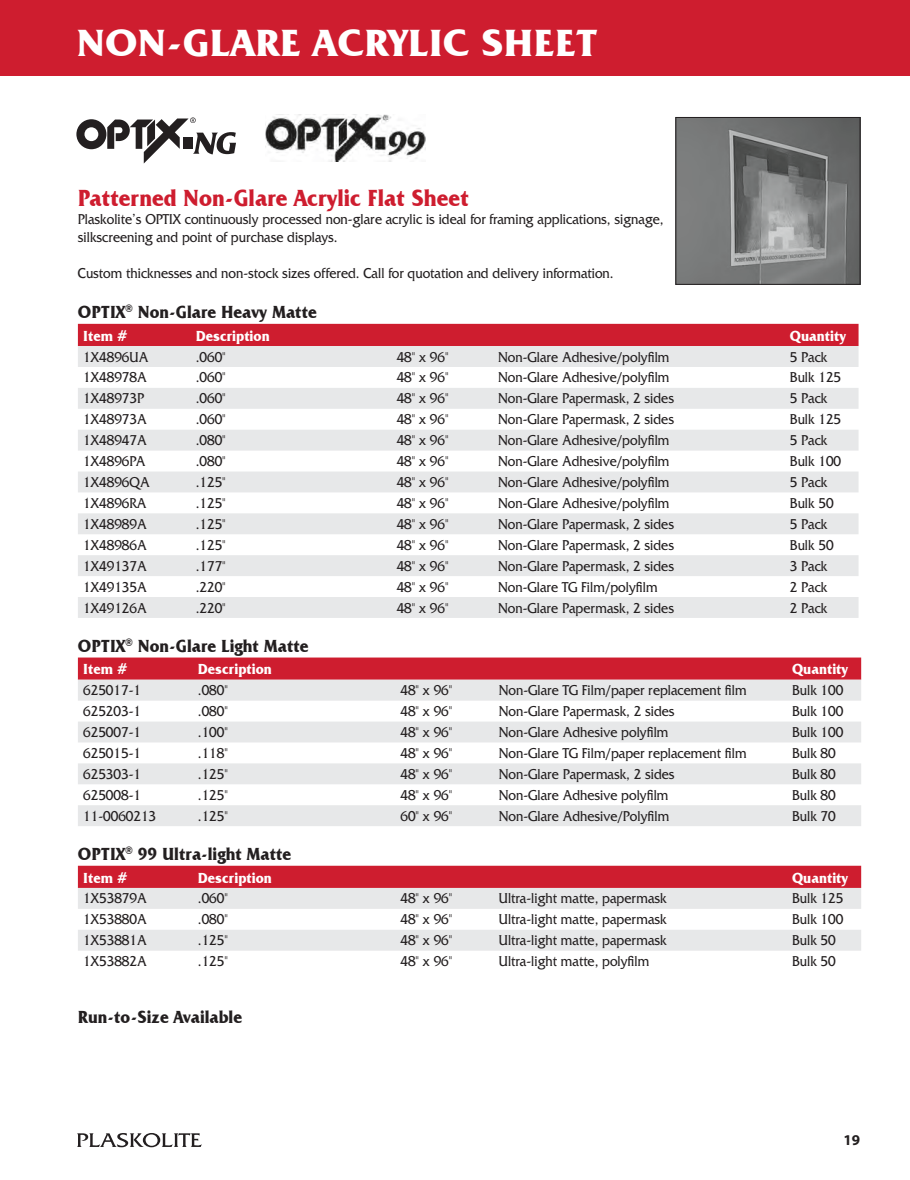
<style>
.page{position:relative;width:910px;height:1180px;background:#fff}
.page>*{position:absolute;margin:0;border:0;box-sizing:border-box;transform-origin:0 0}
.t1{font:700 39px "Friz Quadrata IT Cby BT";color:#fff}
.t2{font:700 24px "Friz Quadrata IT Cby BT";color:#ce1d2f;scale:.9 1}
.t3{font:700 18px "Friz Quadrata IT Cby BT";color:#231f20;scale:.9 1}
.t4{font:15px/18px "Friz Quadrata Std";color:#231f20;scale:.9 1}
.t5{font:700 15px "Friz Quadrata IT Cby BT";color:#fff;scale:.9 1}
.t6{font:700 15px "Myriad Pro";color:#231f20}
</style>
<div class="page">
<svg style="left:77px;top:1133px;width:125px;height:14px"></svg>
<div style="left:0;top:0;width:910px;height:75px;background:#ce1d2f"></div>
<div style="left:78px;top:324px;width:780px;height:22px;background:#ce1d2f"></div>
<svg style="left:78px;top:346px;width:780px;height:272px;fill:#e7e8e9"></svg>
<svg style="left:78px;top:657px;width:783px;height:23px;background:#cf2637"></svg>
<svg style="left:78px;top:680px;width:783px;height:146px;fill:#e7e8e9"></svg>
<div style="left:78px;top:866px;width:783px;height:22px;background:#ce1d2f"></div>
<svg style="left:78px;top:888px;width:783px;height:62px;fill:#e7e8e9"></svg>
<img style="left:677px;top:119px;width:181px;height:164px">
<div style="left:675px;top:117px;width:185px;height:168px;border:1px solid #231f20"></div>
<svg style="left:76px;top:117px;width:160px;height:46px"></svg>
<img style="left:266px;top:114px;width:160px;height:47px">
<h1 class="t1" style="left:76px;top:18px;width:523px">NON-GLARE ACRYLIC SHEET</h1>
<h2 class="t2" style="left:78px;top:183px;width:436px">Patterned Non-Glare Acrylic Flat Sheet</h2>
<p class="t4" style="left:78px;top:210px;width:652px">Plaskolite’s OPTIX continuously processed non-glare acrylic is ideal for framing applications, signage, silkscreening and point of purchase displays.</p>
<p class="t4" style="left:78px;top:264px;width:597px">Custom thicknesses and non-stock sizes offered. Call for quotation and delivery information.</p>
<p class="t3" style="left:78px;top:301px;width:267px">OPTIX<sup>®</sup> Non-Glare Heavy Matte</p>
<p class="t5" style="left:83px;top:326px;width:51px">Item #</p>
<p class="t5" style="left:196px;top:326px;width:84px">Description</p>
<p class="t5" style="left:790px;top:326px;width:64px">Quantity</p>
<p class="t4" style="left:83px;top:348px;width:74px">1X4896UA</p>
<p class="t4" style="left:196px;top:348px;width:35px">.060"</p>
<p class="t4" style="left:397px;top:348px;width:59px">48" x 96"</p>
<p class="t4" style="left:498px;top:348px;width:192px">Non-Glare Adhesive/polyfilm</p>
<p class="t4" style="left:790px;top:348px;width:43px">5 Pack</p>
<p class="t4" style="left:83px;top:369px;width:72px">1X48978A</p>
<p class="t4" style="left:196px;top:369px;width:35px">.060"</p>
<p class="t4" style="left:397px;top:369px;width:59px">48" x 96"</p>
<p class="t4" style="left:498px;top:369px;width:192px">Non-Glare Adhesive/polyfilm</p>
<p class="t4" style="left:790px;top:369px;width:58px">Bulk 125</p>
<p class="t4" style="left:83px;top:390px;width:69px">1X48973P</p>
<p class="t4" style="left:196px;top:390px;width:35px">.060"</p>
<p class="t4" style="left:397px;top:390px;width:59px">48" x 96"</p>
<p class="t4" style="left:498px;top:390px;width:197px">Non-Glare Papermask, 2 sides</p>
<p class="t4" style="left:790px;top:390px;width:43px">5 Pack</p>
<p class="t4" style="left:83px;top:410px;width:72px">1X48973A</p>
<p class="t4" style="left:196px;top:410px;width:35px">.060"</p>
<p class="t4" style="left:397px;top:410px;width:59px">48" x 96"</p>
<p class="t4" style="left:498px;top:410px;width:197px">Non-Glare Papermask, 2 sides</p>
<p class="t4" style="left:790px;top:410px;width:58px">Bulk 125</p>
<p class="t4" style="left:83px;top:431px;width:72px">1X48947A</p>
<p class="t4" style="left:196px;top:431px;width:35px">.080"</p>
<p class="t4" style="left:397px;top:431px;width:59px">48" x 96"</p>
<p class="t4" style="left:498px;top:431px;width:192px">Non-Glare Adhesive/polyfilm</p>
<p class="t4" style="left:790px;top:431px;width:43px">5 Pack</p>
<p class="t4" style="left:83px;top:452px;width:71px">1X4896PA</p>
<p class="t4" style="left:196px;top:452px;width:35px">.080"</p>
<p class="t4" style="left:397px;top:452px;width:59px">48" x 96"</p>
<p class="t4" style="left:498px;top:452px;width:192px">Non-Glare Adhesive/polyfilm</p>
<p class="t4" style="left:790px;top:452px;width:58px">Bulk 100</p>
<p class="t4" style="left:83px;top:473px;width:75px">1X4896QA</p>
<p class="t4" style="left:196px;top:473px;width:35px">.125"</p>
<p class="t4" style="left:397px;top:473px;width:59px">48" x 96"</p>
<p class="t4" style="left:498px;top:473px;width:192px">Non-Glare Adhesive/polyfilm</p>
<p class="t4" style="left:790px;top:473px;width:43px">5 Pack</p>
<p class="t4" style="left:83px;top:494px;width:72px">1X4896RA</p>
<p class="t4" style="left:196px;top:494px;width:35px">.125"</p>
<p class="t4" style="left:397px;top:494px;width:59px">48" x 96"</p>
<p class="t4" style="left:498px;top:494px;width:192px">Non-Glare Adhesive/polyfilm</p>
<p class="t4" style="left:790px;top:494px;width:50px">Bulk 50</p>
<p class="t4" style="left:83px;top:515px;width:72px">1X48989A</p>
<p class="t4" style="left:196px;top:515px;width:35px">.125"</p>
<p class="t4" style="left:397px;top:515px;width:59px">48" x 96"</p>
<p class="t4" style="left:498px;top:515px;width:197px">Non-Glare Papermask, 2 sides</p>
<p class="t4" style="left:790px;top:515px;width:43px">5 Pack</p>
<p class="t4" style="left:83px;top:536px;width:72px">1X48986A</p>
<p class="t4" style="left:196px;top:536px;width:35px">.125"</p>
<p class="t4" style="left:397px;top:536px;width:59px">48" x 96"</p>
<p class="t4" style="left:498px;top:536px;width:197px">Non-Glare Papermask, 2 sides</p>
<p class="t4" style="left:790px;top:536px;width:50px">Bulk 50</p>
<p class="t4" style="left:83px;top:557px;width:72px">1X49137A</p>
<p class="t4" style="left:196px;top:557px;width:35px">.177"</p>
<p class="t4" style="left:397px;top:557px;width:59px">48" x 96"</p>
<p class="t4" style="left:498px;top:557px;width:197px">Non-Glare Papermask, 2 sides</p>
<p class="t4" style="left:790px;top:557px;width:43px">3 Pack</p>
<p class="t4" style="left:83px;top:578px;width:72px">1X49135A</p>
<p class="t4" style="left:196px;top:578px;width:35px">.220"</p>
<p class="t4" style="left:397px;top:578px;width:59px">48" x 96"</p>
<p class="t4" style="left:498px;top:578px;width:179px">Non-Glare TG Film/polyfilm</p>
<p class="t4" style="left:790px;top:578px;width:43px">2 Pack</p>
<p class="t4" style="left:83px;top:599px;width:72px">1X49126A</p>
<p class="t4" style="left:196px;top:599px;width:35px">.220"</p>
<p class="t4" style="left:397px;top:599px;width:59px">48" x 96"</p>
<p class="t4" style="left:498px;top:599px;width:197px">Non-Glare Papermask, 2 sides</p>
<p class="t4" style="left:790px;top:599px;width:43px">2 Pack</p>
<p class="t3" style="left:78px;top:634px;width:258px">OPTIX<sup>®</sup> Non-Glare Light Matte</p>
<p class="t5" style="left:83px;top:660px;width:51px">Item #</p>
<p class="t5" style="left:198px;top:660px;width:84px">Description</p>
<p class="t5" style="left:792px;top:660px;width:64px">Quantity</p>
<p class="t4" style="left:83px;top:681px;width:66px">625017-1</p>
<p class="t4" style="left:198px;top:681px;width:35px">.080"</p>
<p class="t4" style="left:400px;top:681px;width:59px">48" x 96"</p>
<p class="t4" style="left:499px;top:681px;width:277px">Non-Glare TG Film/paper replacement film</p>
<p class="t4" style="left:792px;top:681px;width:59px">Bulk 100</p>
<p class="t4" style="left:83px;top:702px;width:66px">625203-1</p>
<p class="t4" style="left:198px;top:702px;width:35px">.080"</p>
<p class="t4" style="left:400px;top:702px;width:59px">48" x 96"</p>
<p class="t4" style="left:499px;top:702px;width:197px">Non-Glare Papermask, 2 sides</p>
<p class="t4" style="left:792px;top:702px;width:58px">Bulk 100</p>
<p class="t4" style="left:83px;top:723px;width:66px">625007-1</p>
<p class="t4" style="left:198px;top:723px;width:35px">.100"</p>
<p class="t4" style="left:400px;top:723px;width:59px">48" x 96"</p>
<p class="t4" style="left:499px;top:723px;width:190px">Non-Glare Adhesive polyfilm</p>
<p class="t4" style="left:792px;top:723px;width:58px">Bulk 100</p>
<p class="t4" style="left:83px;top:744px;width:66px">625015-1</p>
<p class="t4" style="left:198px;top:744px;width:35px">.118"</p>
<p class="t4" style="left:400px;top:744px;width:59px">48" x 96"</p>
<p class="t4" style="left:499px;top:744px;width:277px">Non-Glare TG Film/paper replacement film</p>
<p class="t4" style="left:792px;top:744px;width:50px">Bulk 80</p>
<p class="t4" style="left:83px;top:765px;width:66px">625303-1</p>
<p class="t4" style="left:198px;top:765px;width:35px">.125"</p>
<p class="t4" style="left:400px;top:765px;width:59px">48" x 96"</p>
<p class="t4" style="left:499px;top:765px;width:197px">Non-Glare Papermask, 2 sides</p>
<p class="t4" style="left:792px;top:765px;width:50px">Bulk 80</p>
<p class="t4" style="left:83px;top:786px;width:66px">625008-1</p>
<p class="t4" style="left:198px;top:786px;width:35px">.125"</p>
<p class="t4" style="left:400px;top:786px;width:59px">48" x 96"</p>
<p class="t4" style="left:499px;top:786px;width:190px">Non-Glare Adhesive polyfilm</p>
<p class="t4" style="left:792px;top:786px;width:50px">Bulk 80</p>
<p class="t4" style="left:83px;top:807px;width:82px">11-0060213</p>
<p class="t4" style="left:198px;top:807px;width:35px">.125"</p>
<p class="t4" style="left:400px;top:807px;width:59px">60" x 96"</p>
<p class="t4" style="left:499px;top:807px;width:191px">Non-Glare Adhesive/Polyfilm</p>
<p class="t4" style="left:792px;top:807px;width:50px">Bulk 70</p>
<p class="t3" style="left:78px;top:842px;width:239px">OPTIX<sup>®</sup> 99 Ultra-light Matte</p>
<p class="t5" style="left:83px;top:868px;width:51px">Item #</p>
<p class="t5" style="left:198px;top:868px;width:84px">Description</p>
<p class="t5" style="left:792px;top:868px;width:64px">Quantity</p>
<p class="t4" style="left:83px;top:890px;width:72px">1X53879A</p>
<p class="t4" style="left:198px;top:890px;width:35px">.060"</p>
<p class="t4" style="left:400px;top:890px;width:59px">48" x 96"</p>
<p class="t4" style="left:499px;top:890px;width:188px">Ultra-light matte, papermask</p>
<p class="t4" style="left:792px;top:890px;width:58px">Bulk 125</p>
<p class="t4" style="left:83px;top:910px;width:72px">1X53880A</p>
<p class="t4" style="left:198px;top:910px;width:35px">.080"</p>
<p class="t4" style="left:400px;top:910px;width:59px">48" x 96"</p>
<p class="t4" style="left:499px;top:910px;width:188px">Ultra-light matte, papermask</p>
<p class="t4" style="left:792px;top:910px;width:58px">Bulk 100</p>
<p class="t4" style="left:83px;top:931px;width:72px">1X53881A</p>
<p class="t4" style="left:198px;top:931px;width:35px">.125"</p>
<p class="t4" style="left:400px;top:931px;width:59px">48" x 96"</p>
<p class="t4" style="left:499px;top:931px;width:188px">Ultra-light matte, papermask</p>
<p class="t4" style="left:792px;top:931px;width:50px">Bulk 50</p>
<p class="t4" style="left:83px;top:952px;width:72px">1X53882A</p>
<p class="t4" style="left:198px;top:952px;width:35px">.125"</p>
<p class="t4" style="left:400px;top:952px;width:59px">48" x 96"</p>
<p class="t4" style="left:499px;top:952px;width:169px">Ultra-light matte, polyfilm</p>
<p class="t4" style="left:792px;top:952px;width:50px">Bulk 50</p>
<p class="t3" style="left:78px;top:1006px;width:184px">Run-to-Size Available</p>
<p class="t6" style="left:843px;top:1130px;width:18px">19</p>
</div>
